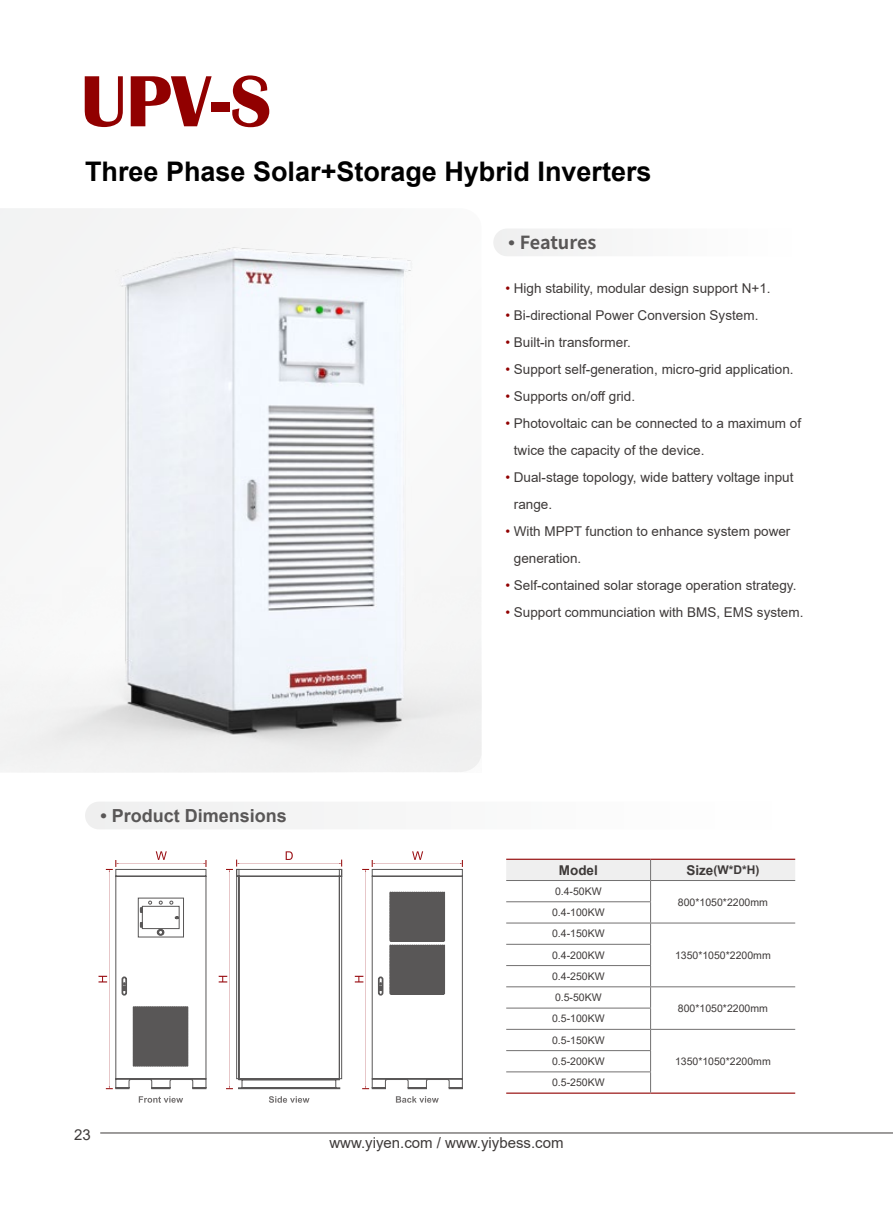
<style>
.page{position:relative;width:893px;height:1212px;background:#fff}
.page>*{position:absolute;margin:0;border:0;box-sizing:border-box;transform-origin:0 0}
.t1{font:75px "Britannic Bold DTC";color:#910000}
.t2{font:700 27px "Arial";color:#000}
.t3{font:700 18px "Arial";color:#595757}
.t4{font:700 18px "Source Han Sans CN";letter-spacing:-.01em;color:#595757}
.t5{font:15px "Arial";color:#3e3a39}
.t6{font:13.5px/27px "Arial";color:#3e3a39}
.t7{font:700 13.5px "Arial";color:#3e3a39}
.t8{font:700 12px "Arial";color:#3e3a39}
.t9{font:10.5px/21.3px "Arial";color:#3e3a39;text-align:justify}
.s1{font-family:"Arial"}
.s2{color:#910000}
.s3{font-size:13.5px}
</style>
<div class="page">
<hr style="left:100px;top:1132px;width:793px;height:1px;background:#3e3a39">
<div style="left:493px;top:228px;width:315px;height:28px;background:#f7f7f8;border-radius:14px"></div>
<div style="left:85px;top:801px;width:723px;height:28px;background:#f7f7f8;border-radius:14px"></div>
<hr style="left:506px;top:1092px;width:145px;height:2px;background:#910000">
<hr style="left:651px;top:1092px;width:144px;height:2px;background:#910000">
<svg style="left:506px;top:859px;width:289px;height:233px"></svg>
<svg style="left:342px;top:869px;width:13px;height:210px"></svg>
<svg style="left:139px;top:1096px;width:44px;height:7px"></svg>
<svg style="left:269px;top:1096px;width:41px;height:7px"></svg>
<svg style="left:396px;top:1096px;width:43px;height:7px"></svg>
<svg style="left:99px;top:851px;width:108px;height:238px"></svg>
<svg style="left:219px;top:851px;width:123px;height:238px"></svg>
<svg style="left:355px;top:851px;width:108px;height:238px"></svg>
<img style="left:0;top:208px;width:481px;height:564px">
<h1 class="t1" style="left:81px;top:60px;width:192px">UPV-S</h1>
<h2 class="t2" style="left:85px;top:153px;width:568px">Three Phase Solar+Storage Hybrid Inverters</h2>
<h3 class="t4" style="left:508px;top:232px;width:90px"><span class="s1">•</span> Features</h3>
<p class="t6" style="left:505px;top:275px;width:267px"><span class="s2">•</span> High stability, modular design support N+1.</p>
<p class="t6" style="left:505px;top:302px;width:255px"><span class="s2">•</span> Bi-directional Power Conversion System.</p>
<p class="t6" style="left:505px;top:329px;width:127px"><span class="s2">•</span> Built-in transformer.</p>
<p class="t6" style="left:505px;top:356px;width:290px"><span class="s2">•</span> Support self-generation, micro-grid application.</p>
<p class="t6" style="left:505px;top:383px;width:131px"><span class="s2">•</span> Supports on/off grid.</p>
<p class="t6" style="left:514px;top:410px;width:289px;text-indent:-9px"><span class="s2">•</span> Photovoltaic can be connected to a maximum of twice the capacity of the device.</p>
<p class="t6" style="left:514px;top:464px;width:281px;text-indent:-9px"><span class="s2">•</span> Dual-stage topology, wide battery voltage input range.</p>
<p class="t6" style="left:514px;top:518px;width:278px;text-indent:-9px"><span class="s2">•</span> With MPPT function to enhance system power generation.</p>
<p class="t6" style="left:505px;top:572px;width:293px"><span class="s2">•</span> Self-contained solar storage operation strategy.</p>
<p class="t6" style="left:505px;top:599px;width:300px"><span class="s2">•</span> Support communciation with BMS, EMS system.</p>
<h3 class="t3" style="left:100px;top:803px;width:188px">• Product Dimensions</h3>
<p class="t5" style="left:74px;top:1124px;width:18px">23</p>
<p class="t7" style="left:559px;top:860px;width:41px">Model</p>
<p class="t8" style="left:686px;top:861px;width:75px"><span class="s3">Size</span>(W*D*H)</p>
<p class="t9" style="left:555px;top:880px;width:48px">0.4-50KW</p>
<p class="t9" style="left:678px;top:891px;width:91px">800*1050*2200mm</p>
<p class="t9" style="left:552px;top:902px;width:54px">0.4-100KW 0.4-150KW 0.4-200KW</p>
<p class="t9" style="left:675px;top:944px;width:97px">1350*1050*2200mm</p>
<p class="t9" style="left:552px;top:965px;width:54px">0.4-250KW<br>0.5-50KW</p>
<p class="t9" style="left:552px;top:1008px;width:54px">0.5-100KW 0.5-150KW 0.5-200KW</p>
<p class="t9" style="left:552px;top:1072px;width:54px">0.5-250KW</p>
<p class="t5" style="left:329px;top:1132px;width:236px">www.yiyen.com / www.yiybess.com</p>
<p class="t9" style="left:678px;top:997px;width:91px">800*1050*2200mm</p>
<p class="t9" style="left:675px;top:1050px;width:97px">1350*1050*2200mm</p>
</div>
